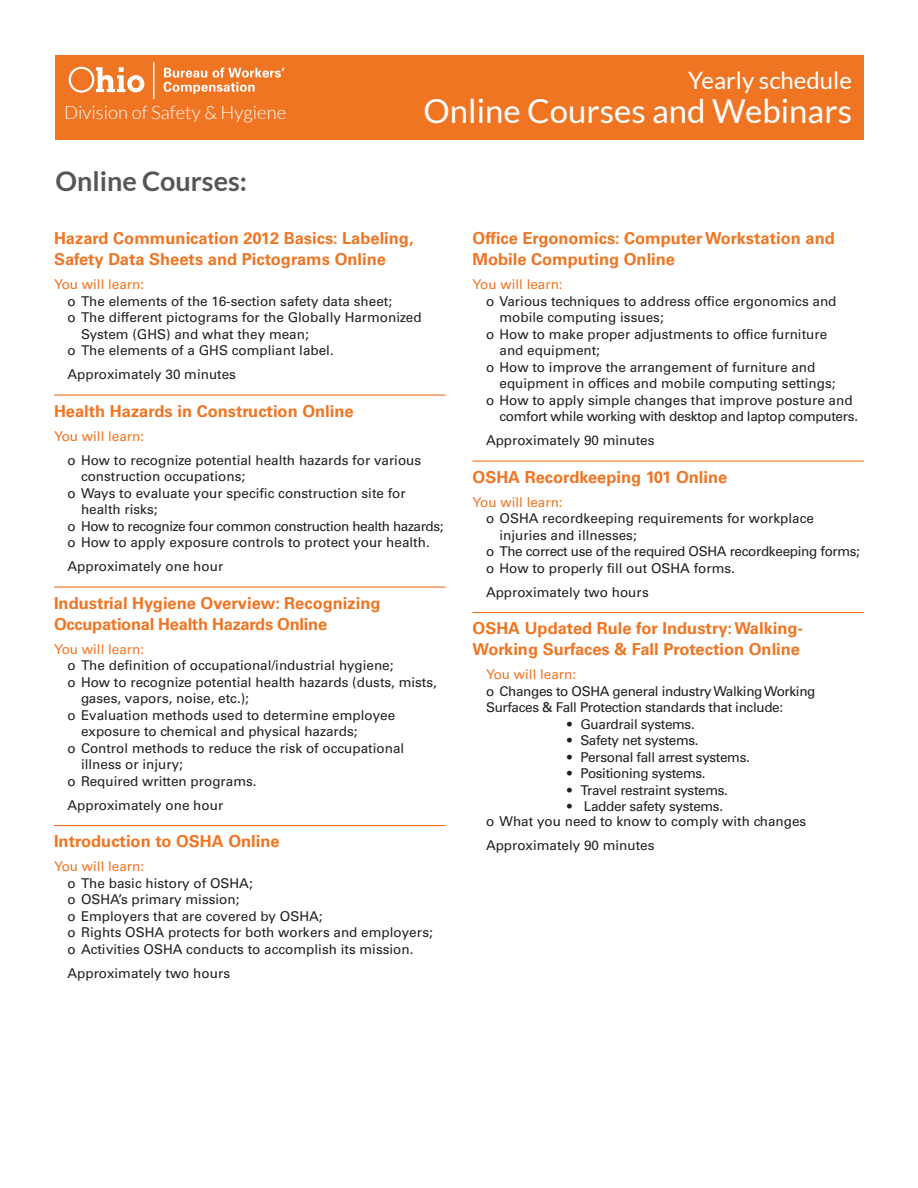
<style>
.page{position:relative;width:918px;height:1188px;background:#fff}
.page>*{position:absolute;margin:0;border:0;box-sizing:border-box;transform-origin:0 0}
.t1{font:33px "Lato";color:#fff}
.t2{font:700 27px "Lato";color:#55565a}
.t3{font:24px "Lato";color:#fff}
.t4{font:300 18.45px "Lato";color:#fff}
.t5{font:700 16.5px/21px "Univers LT Std";color:#f07523}
.t6{font:700 16.5px/21px "Univers LT Std";letter-spacing:-.02em;color:#f07523}
.t7{font:13.5px/16.5px "Univers LT Std";color:#231f20}
.t8{font:13.5px/16.5px "Univers LT Std";letter-spacing:-.025em;color:#231f20}
.t9{font:13.5px "Univers LT Std";color:#f07523}
.t10{font:13.5px "Univers LT Std";letter-spacing:-.03em;color:#231f20}
</style>
<div class="page">
<hr style="left:54px;top:395px;width:392px;height:1px;background:#f07523">
<hr style="left:54px;top:587px;width:392px;height:1px;background:#f07523">
<hr style="left:54px;top:825px;width:392px;height:1px;background:#f07523">
<hr style="left:473px;top:461px;width:391px;height:1px;background:#f07523">
<hr style="left:473px;top:612px;width:391px;height:1px;background:#f07523">
<div style="left:56px;top:55px;width:808px;height:84px;background:#f07523"></div>
<svg style="left:69px;top:67px;width:75px;height:26px"></svg>
<svg style="left:164px;top:68px;width:121px;height:26px"></svg>
<hr style="left:153px;top:62px;width:1px;height:37px;background:#fff">
<h3 class="t3" style="left:688px;top:65px;width:165px">Yearly schedule</h3>
<h3 class="t4" style="left:64px;top:101px;width:223px">Division of Safety &amp; Hygiene</h3>
<h1 class="t1" style="left:424px;top:91px;width:430px">Online Courses and Webinars</h1>
<h2 class="t2" style="left:56px;top:165px;width:193px">Online Courses:</h2>
<p class="t5" style="left:54px;top:229px;width:361px">Hazard Communication 2012 Basics: Labeling,<br>Safety Data Sheets and Pictograms Online</p>
<p class="t9" style="left:54px;top:279px;width:92px">You will learn:</p>
<p class="t7" style="left:68px;top:293px;width:326px">o The elements of the 16-section safety data sheet;</p>
<p class="t7" style="left:68px;top:310px;width:356px">o The different pictograms for the Globally Harmonized</p>
<p class="t7" style="left:81px;top:326px;width:229px">System (GHS) and what they mean;</p>
<p class="t7" style="left:68px;top:343px;width:268px">o The elements of a GHS compliant label.</p>
<p class="t7" style="left:68px;top:367px;width:170px">Approximately 30 minutes</p>
<p class="t5" style="left:54px;top:401px;width:301px">Health Hazards in Construction Online</p>
<p class="t9" style="left:54px;top:430px;width:92px">You will learn:</p>
<p class="t7" style="left:68px;top:452px;width:355px">o How to recognize potential health hazards for various</p>
<p class="t7" style="left:81px;top:469px;width:166px">construction occupations;</p>
<p class="t7" style="left:68px;top:485px;width:340px">o Ways to evaluate your specific construction site for</p>
<p class="t7" style="left:81px;top:502px;width:78px">health risks;</p>
<p class="t10" style="left:68px;top:520px;width:378px">o How to recognize four common construction health hazards;</p>
<p class="t7" style="left:68px;top:535px;width:364px">o How to apply exposure controls to protect your health.</p>
<p class="t7" style="left:68px;top:559px;width:157px">Approximately one hour</p>
<p class="t6" style="left:54px;top:593px;width:328px">Industrial Hygiene Overview: Recognizing<br>Occupational Health Hazards Online</p>
<p class="t9" style="left:54px;top:643px;width:92px">You will learn:</p>
<p class="t7" style="left:68px;top:658px;width:328px">o The definition of occupational/industrial hygiene;</p>
<p class="t7" style="left:68px;top:674px;width:371px">o How to recognize potential health hazards (dusts, mists,</p>
<p class="t7" style="left:81px;top:691px;width:170px">gases, vapors, noise, etc.);</p>
<p class="t7" style="left:68px;top:707px;width:329px">o Evaluation methods used to determine employee</p>
<p class="t7" style="left:81px;top:724px;width:278px">exposure to chemical and physical hazards;</p>
<p class="t7" style="left:68px;top:740px;width:338px">o Control methods to reduce the risk of occupational</p>
<p class="t7" style="left:81px;top:757px;width:104px">illness or injury;</p>
<p class="t7" style="left:68px;top:773px;width:191px">o Required written programs.</p>
<p class="t7" style="left:68px;top:797px;width:157px">Approximately one hour</p>
<p class="t5" style="left:54px;top:832px;width:227px">Introduction to OSHA Online</p>
<p class="t9" style="left:54px;top:861px;width:92px">You will learn:</p>
<p class="t7" style="left:68px;top:875px;width:367px">o The basic history of OSHA;<br>o OSHA’s primary mission;<br>o Employers that are covered by OSHA;<br>o Rights OSHA protects for both workers and employers; o Activities OSHA conducts to accomplish its mission.</p>
<p class="t7" style="left:68px;top:965px;width:164px">Approximately two hours</p>
<p class="t5" style="left:473px;top:229px;width:364px">Office Ergonomics: Computer Workstation and<br>Mobile Computing Online</p>
<p class="t9" style="left:473px;top:279px;width:92px">You will learn:</p>
<p class="t7" style="left:486px;top:293px;width:352px">o Various techniques to address office ergonomics and</p>
<p class="t7" style="left:500px;top:310px;width:166px">mobile computing issues;</p>
<p class="t7" style="left:486px;top:326px;width:343px">o How to make proper adjustments to office furniture</p>
<p class="t7" style="left:500px;top:343px;width:102px">and equipment;</p>
<p class="t7" style="left:486px;top:359px;width:331px">o How to improve the arrangement of furniture and</p>
<p class="t7" style="left:500px;top:376px;width:338px">equipment in offices and mobile computing settings;</p>
<p class="t7" style="left:486px;top:392px;width:368px">o How to apply simple changes that improve posture and</p>
<p class="t8" style="left:500px;top:409px;width:360px">comfort while working with desktop and laptop computers.</p>
<p class="t7" style="left:486px;top:433px;width:170px">Approximately 90 minutes</p>
<p class="t5" style="left:473px;top:467px;width:256px">OSHA Recordkeeping 101 Online</p>
<p class="t9" style="left:473px;top:496px;width:92px">You will learn:</p>
<p class="t7" style="left:486px;top:511px;width:330px">o OSHA recordkeeping requirements for workplace</p>
<p class="t7" style="left:500px;top:527px;width:139px">injuries and illnesses;</p>
<p class="t8" style="left:486px;top:544px;width:376px">o The correct use of the required OSHA recordkeeping forms;</p>
<p class="t7" style="left:486px;top:560px;width:251px">o How to properly fill out OSHA forms.</p>
<p class="t7" style="left:486px;top:584px;width:164px">Approximately two hours</p>
<p class="t5" style="left:473px;top:619px;width:332px">OSHA Updated Rule for Industry: Walking-<br>Working Surfaces &amp; Fall Protection Online</p>
<p class="t9" style="left:486px;top:669px;width:92px">You will learn:</p>
<p class="t8" style="left:486px;top:683px;width:331px">o Changes to OSHA general industry Walking Working<br>Surfaces &amp; Fall Protection standards that include:</p>
<p class="t8" style="left:567px;top:716px;width:129px">• Guardrail systems.</p>
<p class="t8" style="left:567px;top:733px;width:133px">• Safety net systems.</p>
<p class="t8" style="left:567px;top:749px;width:184px">• Personal fall arrest systems.</p>
<p class="t8" style="left:567px;top:766px;width:140px">• Positioning systems.</p>
<p class="t8" style="left:567px;top:782px;width:162px">• Travel restraint systems.</p>
<p class="t7" style="left:486px;top:800px;width:322px;line-height:15px;text-align:center">• Ladder safety systems.<br>o What you need to know to comply with changes</p>
<p class="t7" style="left:486px;top:838px;width:170px">Approximately 90 minutes</p>
</div>
